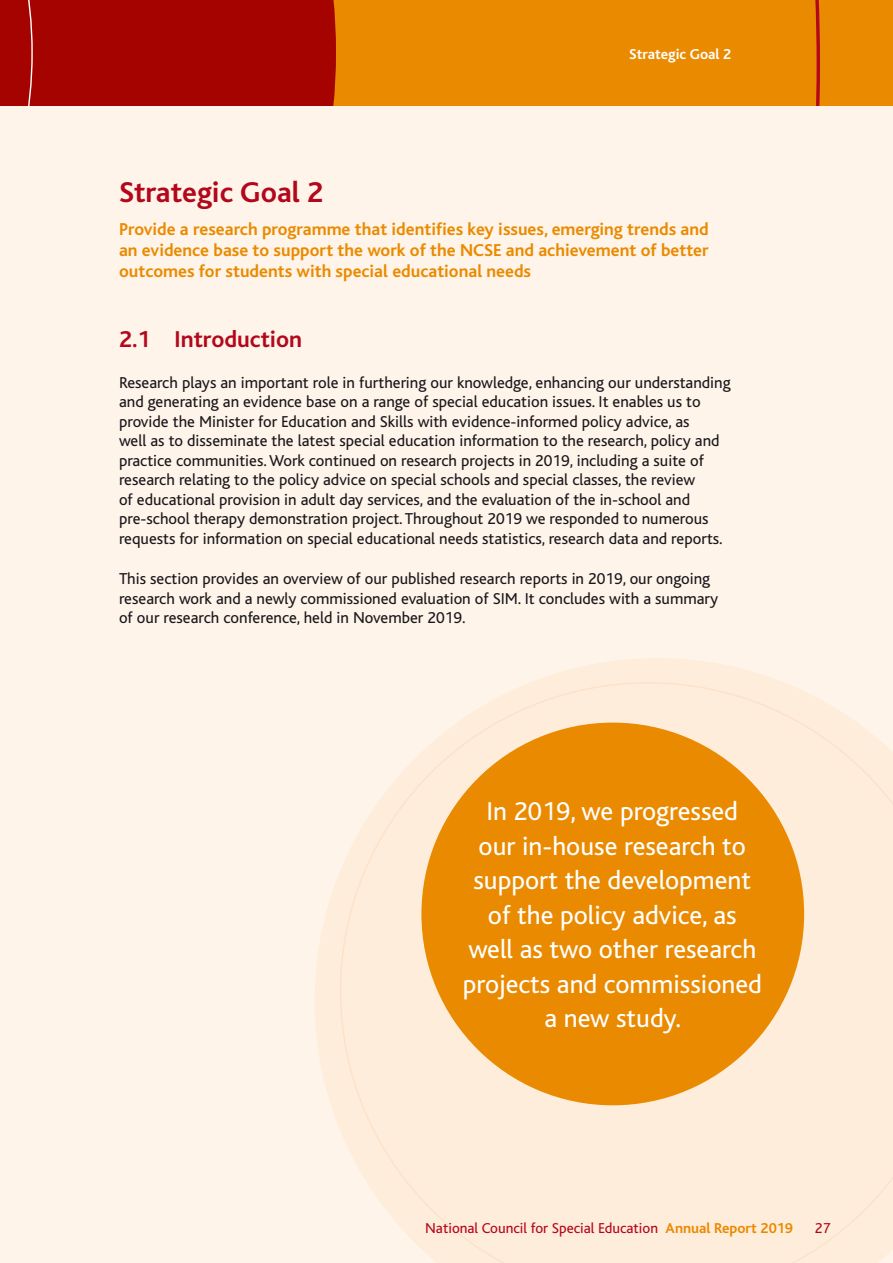
<style>
.page{position:relative;width:893px;height:1263px;background:#fff}
.page>*{position:absolute;margin:0;border:0;box-sizing:border-box;transform-origin:0 0}
.Chp1{font:700 30px "Bliss";color:#b3071b}
.t1{font:27px/34.5px "Bliss";color:#fff;text-align:center}
.t2{font:700 24px "Bliss";color:#b3071b}
.Chp2{font:700 18px/21px "Bliss";color:#ea8a00;text-align:justify}
.Body__5{font:16.5px/19.5px "Bliss";color:#1a171c}
.t3{font:15px "Bliss";color:#b3071b}
.t4{font:700 15px "Bliss";color:#fff}
.s1{font-weight:700;color:#ea8a00}
</style>
<div class="page">
<div style="left:0;top:0;width:893px;height:139px;background:#ea8a00"></div>
<svg style="left:0;top:0;width:820px;height:106px"></svg>
<div style="left:0;top:106px;width:893px;height:1157px;background:#fef4e9"></div>
<svg style="left:315px;top:658px;width:466px;height:470px"></svg>
<svg style="left:340px;top:682px;width:553px;height:581px"></svg>
<div style="left:421px;top:723px;width:383px;height:382px;background:#ea8a00;border-radius:50%"></div>
<p class="t4" style="left:629px;top:46px;width:104px">Strategic Goal 2</p>
<p class="Chp1" style="left:119px;top:176px;width:206px">Strategic Goal 2</p>
<p class="Chp2" style="left:119px;top:219px;width:591px">Provide a research programme that identifies key issues, emerging trends and an evidence base to support the work of the NCSE and achievement of better outcomes for students with special educational needs</p>
<h3 class="t2" style="left:119px;top:326px;width:185px">2.1 Introduction</h3>
<p class="Body__5" style="left:119px;top:373px;width:613px">Research plays an important role in furthering our knowledge, enhancing our understanding and generating an evidence base on a range of special education issues. It enables us to provide the Minister for Education and Skills with evidence-informed policy advice, as<br>well as to disseminate the latest special education information to the research, policy and practice communities. Work continued on research projects in 2019, including a suite of research relating to the policy advice on special schools and special classes, the review<br>of educational provision in adult day services, and the evaluation of the in-school and pre-school therapy demonstration project. Throughout 2019 we responded to numerous requests for information on special educational needs statistics, research data and reports.</p>
<p class="Body__5" style="left:119px;top:569px;width:601px">This section provides an overview of our published research reports in 2019, our ongoing research work and a newly commissioned evaluation of SIM. It concludes with a summary of our research conference, held in November 2019.</p>
<p class="t1" style="left:463px;top:794px;width:301px">In 2019, we progressed<br>our in-house research to support the development of the policy advice, as well as two other research projects and commissioned a new study.</p>
<p class="t3" style="left:425px;top:1220px;width:369px">National Council for Special Education <span class="s1">Annual Report 2019</span></p>
<p class="t3" style="left:815px;top:1220px;width:17px">27</p>
</div>
